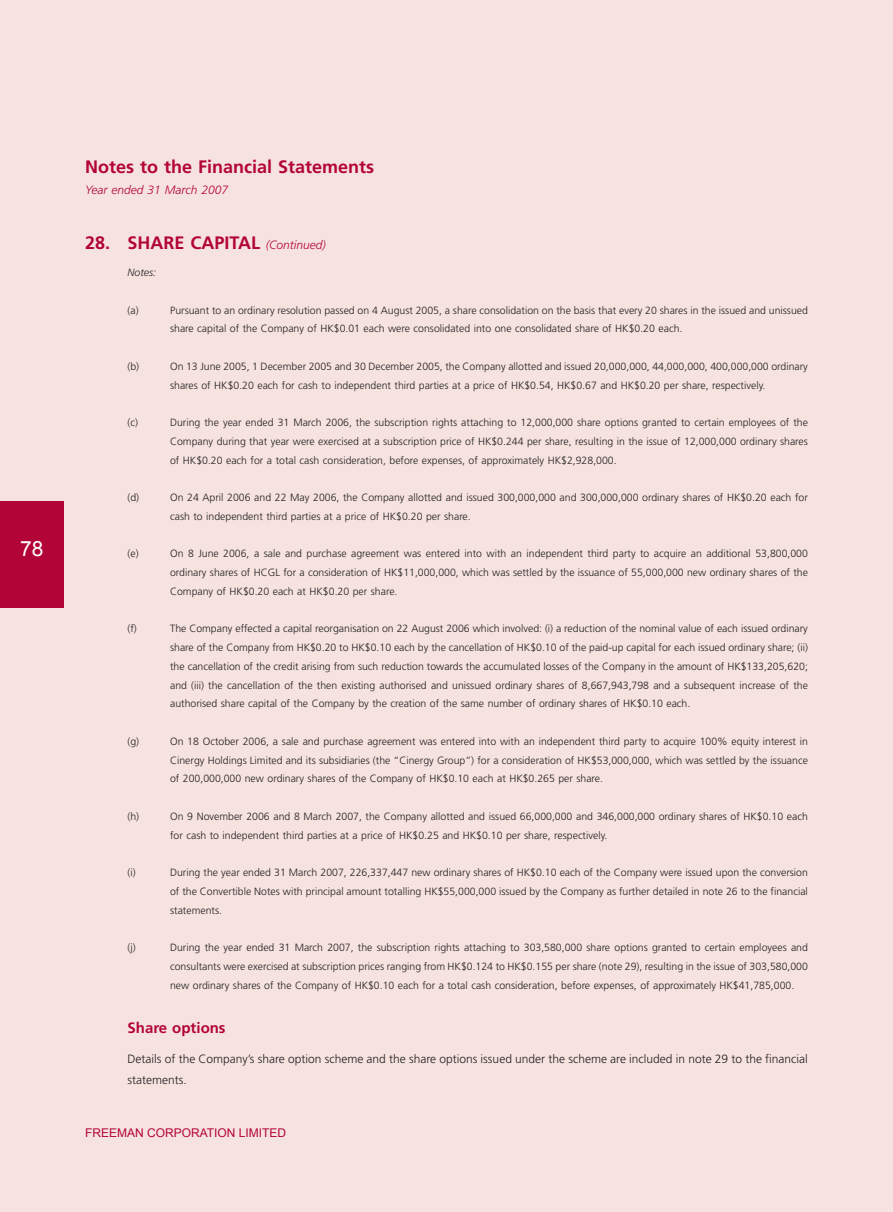
<style>
.page{position:relative;width:893px;height:1212px;background:#f6e3e0}
.page>*{position:absolute;margin:0;border:0;box-sizing:border-box;transform-origin:0 0}
.t1{font:21px "Arial";color:#fff}
.t2{font:700 18px "Frutiger LT Std";color:#b30437}
.t3{font:700 15px "Frutiger LT Std";color:#b30437}
.t4{font:300 12px/21px "Frutiger LT Std";color:#231f20}
.t5{font:12px "Arial";color:#b30437}
.t6{font:italic 300 12px "Frutiger LT Std";color:#b30437}
.t7{font:300 10.5px/18.8px "Frutiger LT Std";color:#231f20;text-align:justify}
.t8{font:italic 300 10.5px "Frutiger LT Std";color:#231f20}
.s1{font-weight:300;font-style:italic;font-size:12px}
</style>
<div class="page">
<div style="left:0;top:502px;width:64px;height:106px;background:#b30437"></div>
<h1 class="t1" style="left:20px;top:537px;width:25px">78</h1>
<h2 class="t2" style="left:85px;top:160px;width:291px">Notes to the Financial Statements</h2>
<p class="t6" style="left:85px;top:185px;width:145px">Year ended 31 March 2007</p>
<h2 class="t2" style="left:85px;top:235px;width:242px">28. SHARE CAPITAL <span class="s1">(Continued)</span></h2>
<p class="t8" style="left:128px;top:268px;width:30px">Notes:</p>
<p class="t7" style="left:128px;top:301px;width:13px">(a)</p>
<p class="t7" style="left:170px;top:301px;width:639px">Pursuant to an ordinary resolution passed on 4 August 2005, a share consolidation on the basis that every 20 shares in the issued and unissued share capital of the Company of HK$0.01 each were consolidated into one consolidated share of HK$0.20 each.</p>
<p class="t7" style="left:128px;top:358px;width:13px">(b)</p>
<p class="t7" style="left:170px;top:358px;width:639px">On 13 June 2005, 1 December 2005 and 30 December 2005, the Company allotted and issued 20,000,000, 44,000,000, 400,000,000 ordinary shares of HK$0.20 each for cash to independent third parties at a price of HK$0.54, HK$0.67 and HK$0.20 per share, respectively.</p>
<p class="t7" style="left:128px;top:414px;width:12px">(c)</p>
<p class="t7" style="left:170px;top:414px;width:639px">During the year ended 31 March 2006, the subscription rights attaching to 12,000,000 share options granted to certain employees of the Company during that year were exercised at a subscription price of HK$0.244 per share, resulting in the issue of 12,000,000 ordinary shares of HK$0.20 each for a total cash consideration, before expenses, of approximately HK$2,928,000.</p>
<p class="t7" style="left:128px;top:489px;width:13px">(d)</p>
<p class="t7" style="left:170px;top:489px;width:639px">On 24 April 2006 and 22 May 2006, the Company allotted and issued 300,000,000 and 300,000,000 ordinary shares of HK$0.20 each for cash to independent third parties at a price of HK$0.20 per share.</p>
<p class="t7" style="left:128px;top:545px;width:13px">(e)</p>
<p class="t7" style="left:170px;top:545px;width:639px">On 8 June 2006, a sale and purchase agreement was entered into with an independent third party to acquire an additional 53,800,000 ordinary shares of HCGL for a consideration of HK$11,000,000, which was settled by the issuance of 55,000,000 new ordinary shares of the Company of HK$0.20 each at HK$0.20 per share.</p>
<p class="t7" style="left:128px;top:620px;width:11px">(f)</p>
<p class="t7" style="left:170px;top:620px;width:639px">The Company effected a capital reorganisation on 22 August 2006 which involved: (i) a reduction of the nominal value of each issued ordinary share of the Company from HK$0.20 to HK$0.10 each by the cancellation of HK$0.10 of the paid-up capital for each issued ordinary share; (ii) the cancellation of the credit arising from such reduction towards the accumulated losses of the Company in the amount of HK$133,205,620; and (iii) the cancellation of the then existing authorised and unissued ordinary shares of 8,667,943,798 and a subsequent increase of the authorised share capital of the Company by the creation of the same number of ordinary shares of HK$0.10 each.</p>
<p class="t7" style="left:128px;top:733px;width:13px">(g)</p>
<p class="t7" style="left:170px;top:733px;width:639px">On 18 October 2006, a sale and purchase agreement was entered into with an independent third party to acquire 100% equity interest in Cinergy Holdings Limited and its subsidiaries (the “Cinergy Group”) for a consideration of HK$53,000,000, which was settled by the issuance of 200,000,000 new ordinary shares of the Company of HK$0.10 each at HK$0.265 per share.</p>
<p class="t7" style="left:128px;top:808px;width:13px">(h)</p>
<p class="t7" style="left:170px;top:808px;width:639px">On 9 November 2006 and 8 March 2007, the Company allotted and issued 66,000,000 and 346,000,000 ordinary shares of HK$0.10 each for cash to independent third parties at a price of HK$0.25 and HK$0.10 per share, respectively.</p>
<p class="t7" style="left:128px;top:864px;width:10px">(i)</p>
<p class="t7" style="left:170px;top:864px;width:639px">During the year ended 31 March 2007, 226,337,447 new ordinary shares of HK$0.10 each of the Company were issued upon the conversion of the Convertible Notes with principal amount totalling HK$55,000,000 issued by the Company as further detailed in note 26 to the financial statements.</p>
<p class="t7" style="left:128px;top:939px;width:10px">(j)</p>
<p class="t7" style="left:170px;top:939px;width:639px">During the year ended 31 March 2007, the subscription rights attaching to 303,580,000 share options granted to certain employees and consultants were exercised at subscription prices ranging from HK$0.124 to HK$0.155 per share (note 29), resulting in the issue of 303,580,000 new ordinary shares of the Company of HK$0.10 each for a total cash consideration, before expenses, of approximately HK$41,785,000.</p>
<h3 class="t3" style="left:128px;top:1022px;width:100px">Share options</h3>
<p class="t4" style="left:128px;top:1049px;width:682px">Details of the Company’s share option scheme and the share options issued under the scheme are included in note 29 to the financial statements.</p>
<p class="t5" style="left:85px;top:1126px;width:203px">FREEMAN CORPORATION LIMITED</p>
</div>
